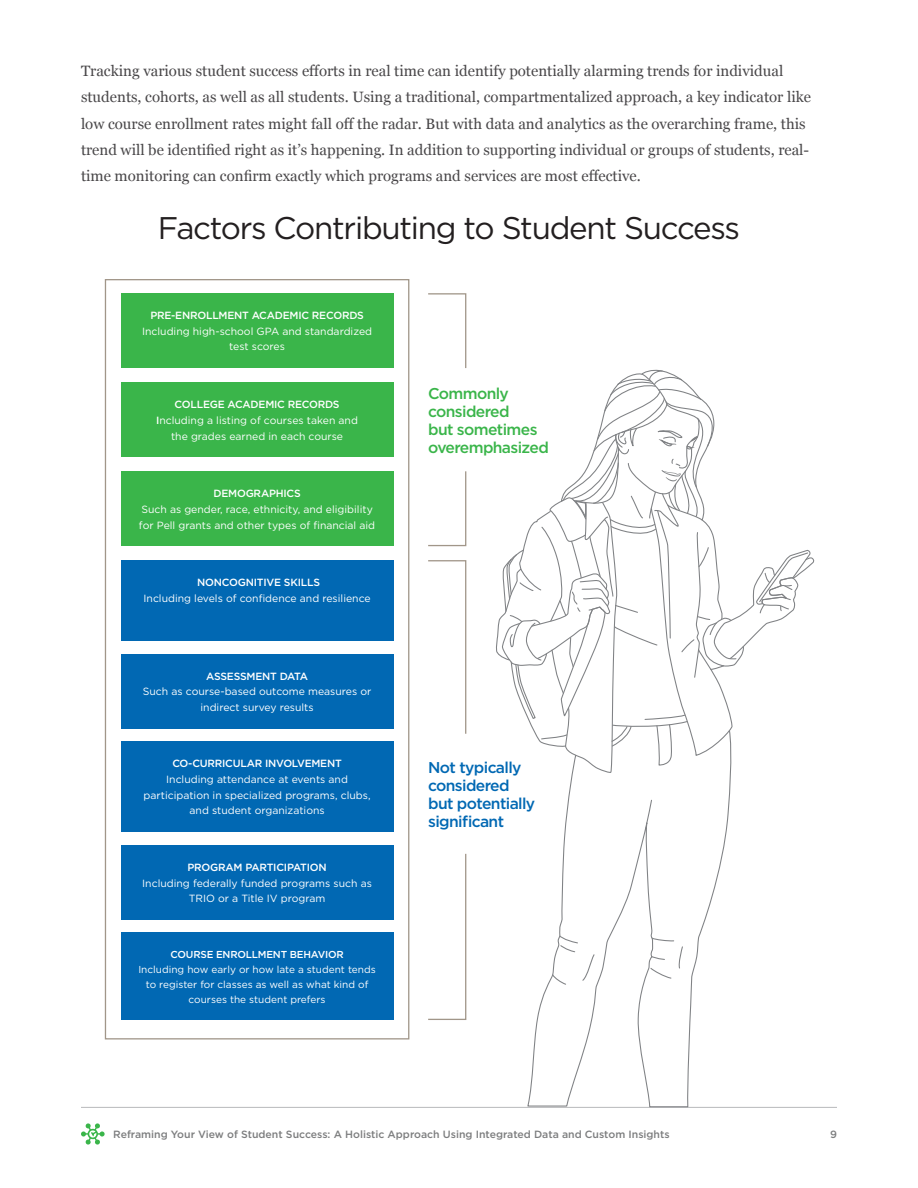
<style>
.page{position:relative;width:918px;height:1188px;background:#fff}
.page>*{position:absolute;margin:0;border:0;box-sizing:border-box;transform-origin:0 0}
.t1{font:31.35px "Gotham";letter-spacing:-.04em;color:#231f20}
.Subhead{font:500 15.6px/18.3px "Gotham";letter-spacing:-.04em;color:#0168b3}
.Subhead-2{font:500 15.6px/18.3px "Gotham";letter-spacing:-.04em;color:#3ab54a}
.Body_Copy{font:15px/26.2px "Georgia";color:#484648}
.List{font:10.5px/15.6px "Gotham";color:#fff;text-align:center}
.t2{font:500 10.5px "Gotham";color:#7c7d7e}
.List-2{font:10.05px/15.1px "Gotham";color:#fff;text-align:center}
.s1{font-weight:500}
</style>
<div class="page">
<svg style="left:81px;top:1123px;width:24px;height:22px"></svg>
<hr style="left:81px;top:1107px;width:756px;height:1px;background:#b8b9bb">
<div style="left:121px;top:933px;width:272px;height:87px;background:#0168b3"></div>
<div style="left:121px;top:293px;width:272px;height:75px;background:#3ab54a"></div>
<div style="left:121px;top:560px;width:272px;height:81px;background:#0168b3"></div>
<div style="left:121px;top:382px;width:272px;height:75px;background:#3ab54a"></div>
<div style="left:121px;top:654px;width:272px;height:75px;background:#0168b3"></div>
<div style="left:121px;top:845px;width:272px;height:75px;background:#0168b3"></div>
<div style="left:121px;top:471px;width:272px;height:75px;background:#3ab54a"></div>
<div style="left:121px;top:742px;width:272px;height:90px;background:#0168b3"></div>
<svg style="left:527px;top:773px;width:204px;height:334px"></svg>
<svg style="left:646px;top:799px;width:7px;height:25px"></svg>
<svg style="left:551px;top:935px;width:44px;height:51px"></svg>
<svg style="left:649px;top:937px;width:35px;height:42px"></svg>
<svg style="left:496px;top:370px;width:318px;height:403px"></svg>
<svg style="left:428px;top:560px;width:39px;height:174px"></svg>
<svg style="left:428px;top:293px;width:39px;height:75px"></svg>
<svg style="left:428px;top:471px;width:39px;height:76px"></svg>
<svg style="left:428px;top:853px;width:39px;height:167px"></svg>
<p class="Body_Copy" style="left:81px;top:57px;width:732px">Tracking various student success efforts in real time can identify potentially alarming trends for individual students, cohorts, as well as all students. Using a traditional, compartmentalized approach, a key indicator like low course enrollment rates might fall off the radar. But with data and analytics as the overarching frame, this trend will be identified right as it’s happening. In addition to supporting individual or groups of students, real&shy;time monitoring can confirm exactly which programs and services are most effective.</p>
<p class="t1" style="left:158px;top:208px;width:584px">Factors Contributing to Student Success</p>
<p class="List" style="left:142px;top:307px;width:232px"><span class="s1">PRE-ENROLLMENT ACADEMIC RECORDS<br></span>Including high-school GPA and standardized test scores</p>
<p class="List" style="left:156px;top:396px;width:203px"><span class="s1">COLLEGE ACADEMIC RECORDS<br>I</span>ncluding a listing of courses taken and the grades earned in each course</p>
<p class="List" style="left:139px;top:486px;width:238px"><span class="s1">DEMOGRAPHICS<br></span>Such as gender, race, ethnicity, and eligibility for Pell grants and other types of financial aid</p>
<p class="List" style="left:144px;top:574px;width:229px"><span class="s1">NONCOGNITIVE SKILLS<br></span>Including levels of confidence and resilience</p>
<p class="List" style="left:143px;top:668px;width:230px"><span class="s1">ASSESSMENT DATA<br></span>Such as course-based outcome measures or indirect survey results</p>
<p class="List" style="left:144px;top:756px;width:229px"><span class="s1">CO-CURRICULAR INVOLVEMENT<br></span>Including attendance at events and participation in specialized programs, clubs, and student organizations</p>
<p class="List" style="left:142px;top:859px;width:231px"><span class="s1">PROGRAM PARTICIPATION<br></span>Including federally funded programs such as<br>TRIO or a Title IV program</p>
<p class="List-2" style="left:138px;top:946px;width:239px"><span class="s1">COURSE ENROLLMENT BEHAVIOR<br></span>Including how early or how late a student tends to register for classes as well as what kind of courses the student prefers</p>
<p class="Subhead-2" style="left:428px;top:384px;width:122px">Commonly considered<br>but sometimes overemphasized</p>
<p class="Subhead" style="left:428px;top:758px;width:109px">Not typically considered but potentially significant</p>
<p class="t2" style="left:113px;top:1128px;width:558px">Reframing Your View of Student Success: A Holistic Approach Using Integrated Data and Custom Insights</p>
<p class="t2" style="left:830px;top:1128px;width:8px">9</p>
</div>
